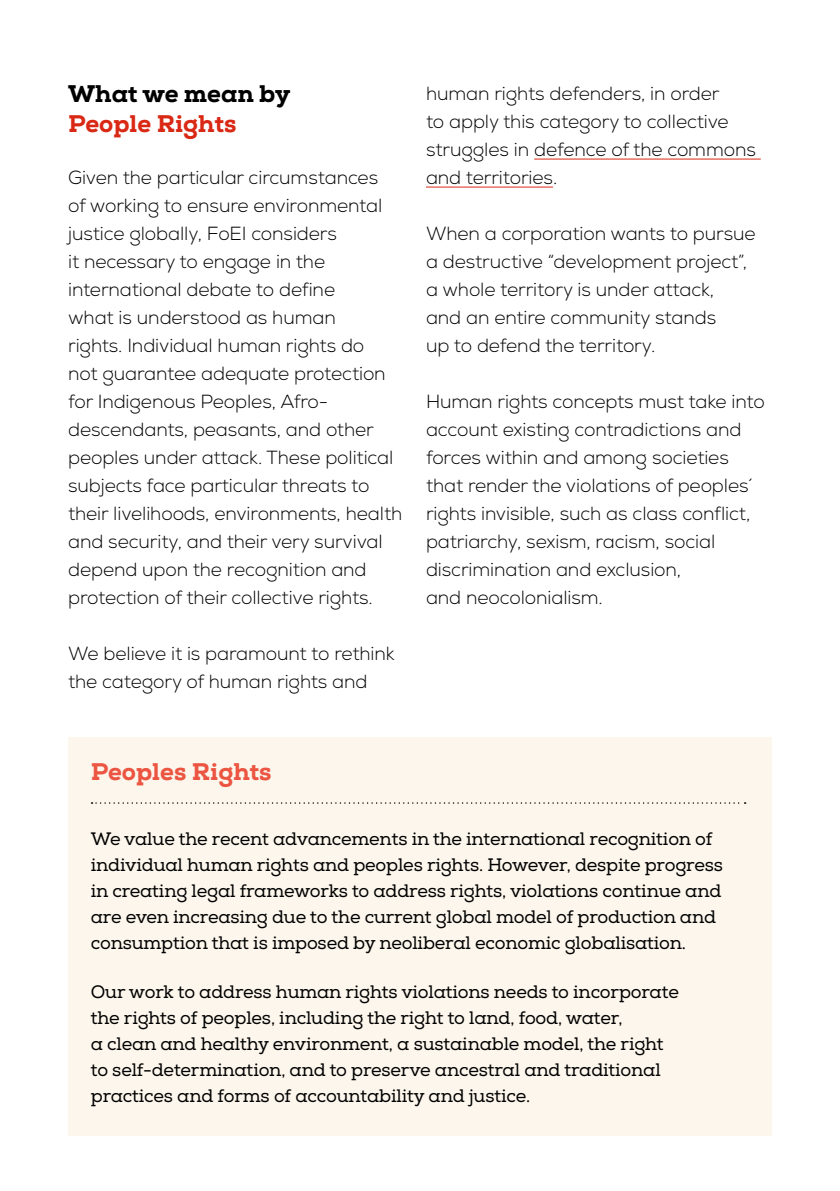
<style>
.page{position:relative;width:840px;height:1191px;background:#fff}
.page>*{position:absolute;margin:0;border:0;box-sizing:border-box;transform-origin:0 0}
.t1{font:800 24px "Nexa Slab";color:#eb5542}
.t2{font:800 24px "Nexa Slab";color:#000}
.t3{font:800 24px "Nexa Slab";color:#d92915}
.t4{font:300 19px/28px "Nexa";letter-spacing:-.005em;color:#000}
.t5{font:18px/26px "Nexa Slab";letter-spacing:-.01em;color:#000}
</style>
<div class="page">
<div style="left:68px;top:737px;width:703px;height:399px;background:#fcf5ea"></div>
<hr style="left:534px;top:159px;width:226px;height:1px;background:#d92915">
<hr style="left:426px;top:187px;width:126px;height:1px;background:#d92915">
<svg style="left:91px;top:802px;width:654px;height:1px"></svg>
<p class="t2" style="left:68px;top:85px;width:224px">What we mean by</p>
<p class="t3" style="left:68px;top:115px;width:170px">People Rights</p>
<p class="t4" style="left:68px;top:166px;width:335px">Given the particular circumstances<br>of working to ensure environmental justice globally, FoEI considers<br>it necessary to engage in the international debate to define<br>what is understood as human<br>rights. Individual human rights do<br>not guarantee adequate protection for Indigenous Peoples, Afro&shy;descendants, peasants, and other peoples under attack. These political subjects face particular threats to their livelihoods, environments, health and security, and their very survival depend upon the recognition and protection of their collective rights.</p>
<p class="t4" style="left:68px;top:642px;width:328px">We believe it is paramount to rethink the category of human rights and</p>
<p class="t4" style="left:426px;top:82px;width:331px">human rights defenders, in order<br>to apply this category to collective struggles in defence of the commons and territories.</p>
<p class="t4" style="left:426px;top:222px;width:331px">When a corporation wants to pursue a destructive “development project”, a whole territory is under attack,<br>and an entire community stands<br>up to defend the territory.</p>
<p class="t4" style="left:426px;top:390px;width:340px">Human rights concepts must take into account existing contradictions and forces within and among societies that render the violations of peoples´ rights invisible, such as class conflict, patriarchy, sexism, racism, social discrimination and exclusion,<br>and neocolonialism.</p>
<p class="t1" style="left:91px;top:762px;width:182px">Peoples Rights</p>
<p class="t5" style="left:91px;top:828px;width:633px">We value the recent advancements in the international recognition of individual human rights and peoples rights. However, despite progress in creating legal frameworks to address rights, violations continue and are even increasing due to the current global model of production and consumption that is imposed by neoliberal economic globalisation.</p>
<p class="t5" style="left:91px;top:981px;width:589px">Our work to address human rights violations needs to incorporate the rights of peoples, including the right to land, food, water,<br>a clean and healthy environment, a sustainable model, the right to self-determination, and to preserve ancestral and traditional practices and forms of accountability and justice.</p>
</div>
